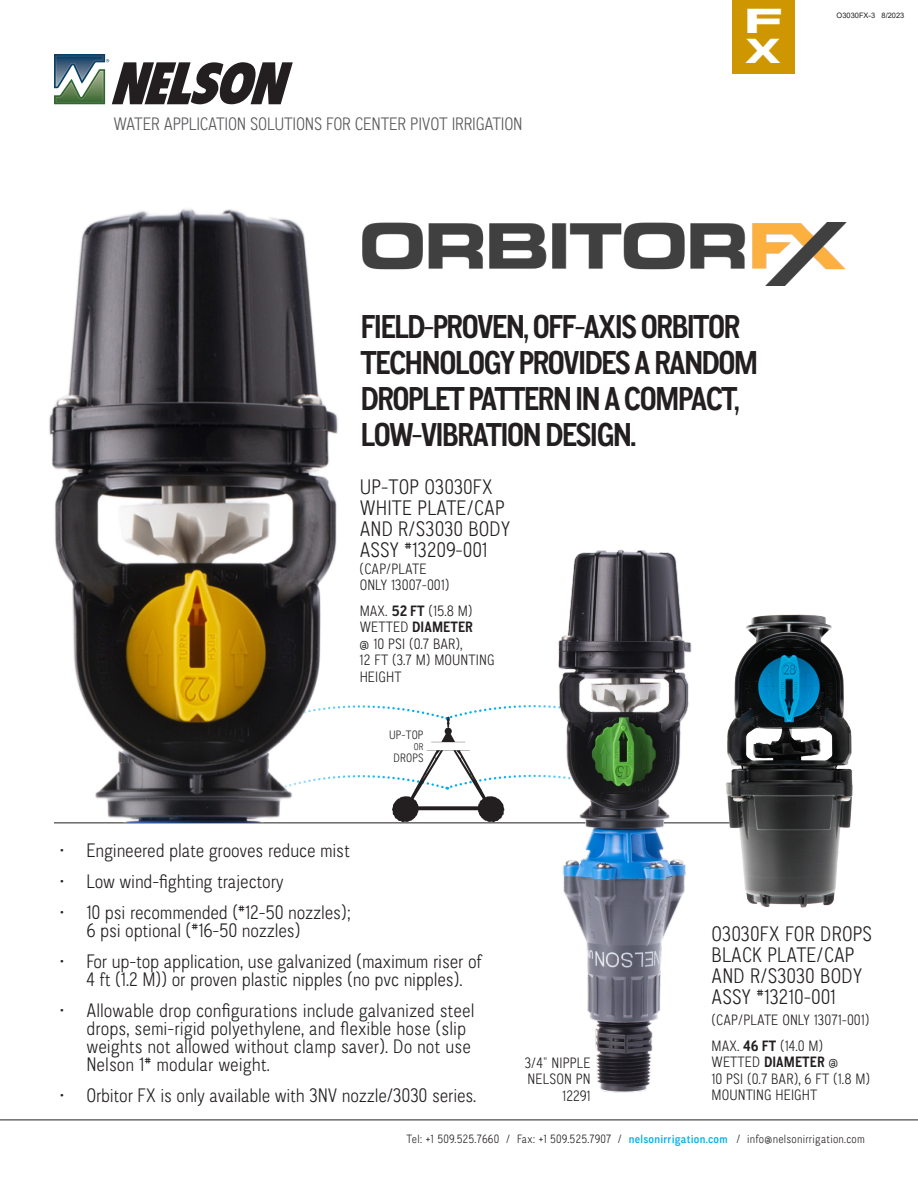
<style>
.page{position:relative;width:918px;height:1188px;background:#fff}
.page>*{position:absolute;margin:0;border:0;box-sizing:border-box;transform-origin:0 0}
.Headline_Leads{font:700 33px/36px "CA Normal";letter-spacing:-.055em;color:#231f20}
.t1{font:700 expanded 33px "Square 721 BT";color:#fff;scale:1.28 1}
.t2{font:700 expanded 33px "Square 721 BT";color:#fff}
.t3{font:300 21px/21px "CA Normal";letter-spacing:.005em;color:#231f20}
.t4{font:300 19.5px/18px "CA Normal";letter-spacing:-.01em;color:#231f20}
.t5{font:300 18px "CA Normal";letter-spacing:-.015em;color:#57585a}
.t6{font:300 15px/16.5px "CA Normal";letter-spacing:.005em;color:#231f20}
.t7{font:300 12.15px "CA Normal";letter-spacing:.005em;color:#231f20}
.t8{font:300 12px "CA Normal";letter-spacing:.02em;color:#231f20}
.t9{font:300 9.75px "CA Normal";color:#231f20}
.t10{font:7.5px "Arial";color:#231f20}
.s1{font-weight:700}
.s2{font-weight:500;color:#00aeef}
</style>
<div class="page">
<svg style="left:54px;top:54px;width:239px;height:50px"></svg>
<svg style="left:216px;top:705px;width:339px;height:118px"></svg>
<hr style="left:0;top:1120px;width:918px;height:1px;background:#231f20">
<hr style="left:54px;top:823px;width:723px;height:1px;background:#231f20">
<div style="left:732px;top:0;width:62px;height:73px;background:#ce9601"></div>
<img style="left:49px;top:209px;width:376px;height:613px">
<img style="left:555px;top:549px;width:125px;height:544px">
<img style="left:672px;top:608px;width:181px;height:321px">
<img style="left:360px;top:222px;width:487px;height:64px">
<p class="t5" style="left:114px;top:112px;width:411px">WATER APPLICATION SOLUTIONS FOR CENTER PIVOT IRRIGATION</p>
<p class="t1" style="left:745px;top:2px;width:31px">F</p>
<p class="t2" style="left:746px;top:32px;width:36px">X</p>
<p class="t10" style="left:837px;top:11px;width:69px">O3030FX-3 8/2023</p>
<p class="Headline_Leads" style="left:361px;top:308px;width:399px">FIELD-PROVEN, OFF-AXIS ORBITOR<br>TECHNOLOGY PROVIDES A RANDOM<br>DROPLET PATTERN IN A COMPACT,<br>LOW-VIBRATION DESIGN.</p>
<p class="t3" style="left:360px;top:476px;width:135px">UP-TOP O3030FX</p>
<p class="t3" style="left:360px;top:497px;width:147px">WHITE PLATE/CAP</p>
<p class="t3" style="left:360px;top:518px;width:152px">AND R/S3030 BODY<br>ASSY #13209-001</p>
<p class="t6" style="left:360px;top:560px;width:91px">(CAP/PLATE<br>ONLY 13007-001)</p>
<p class="t6" style="left:360px;top:602px;width:114px">MAX. <span class="s1">52 FT</span> (15.8 M)</p>
<p class="t6" style="left:360px;top:619px;width:115px">WETTED <span class="s1">DIAMETER </span>@ 10 PSI (0.7 BAR),</p>
<p class="t6" style="left:360px;top:652px;width:136px">12 FT (3.7 M) MOUNTING<br>HEIGHT</p>
<p class="t7" style="left:389px;top:727px;width:36px">UP-TOP</p>
<p class="t9" style="left:414px;top:741px;width:11px">OR</p>
<p class="t7" style="left:394px;top:750px;width:32px">DROPS</p>
<p class="t4" style="left:59px;top:841px;width:292px">• Engineered plate grooves reduce mist</p>
<p class="t4" style="left:59px;top:872px;width:226px">• Low wind-fighting trajectory</p>
<p class="t4" style="left:86px;top:903px;width:266px;text-indent:-27px">• 10 psi recommended (#12-50 nozzles);<br>6 psi optional (#16-50 nozzles)</p>
<p class="t4" style="left:59px;top:952px;width:425px;text-align:center">• For up-top application, use galvanized (maximum riser of<br>4 ft (1.2 M)) or proven plastic nipples (no pvc nipples).</p>
<p class="t4" style="left:86px;top:1001px;width:390px;text-indent:-27px">• Allowable drop configurations include galvanized steel drops, semi-rigid polyethylene, and flexible hose (slip weights not allowed without clamp saver). Do not use Nelson 1# modular weight.</p>
<p class="t4" style="left:59px;top:1086px;width:418px">• Orbitor FX is only available with 3NV nozzle/3030 series.</p>
<p class="t6" style="left:525px;top:1054px;width:67px">3/4" NIPPLE</p>
<p class="t6" style="left:528px;top:1070px;width:65px">NELSON PN</p>
<p class="t6" style="left:562px;top:1087px;width:30px">12291</p>
<p class="t3" style="left:712px;top:923px;width:162px">O3030FX FOR DROPS</p>
<p class="t3" style="left:712px;top:944px;width:145px">BLACK PLATE/CAP</p>
<p class="t3" style="left:712px;top:965px;width:152px">AND R/S3030 BODY<br>ASSY #13210-001</p>
<p class="t6" style="left:711px;top:1012px;width:160px">(CAP/PLATE ONLY 13071-001)</p>
<p class="t6" style="left:712px;top:1037px;width:113px">MAX. <span class="s1">46 FT</span> (14.0 M)</p>
<p class="t6" style="left:711px;top:1054px;width:160px">WETTED <span class="s1">DIAMETER</span> @<br>10 PSI (0.7 BAR), 6 FT (1.8 M)<br>MOUNTING HEIGHT</p>
<p class="t8" style="left:407px;top:1131px;width:460px">Tel: +1 509.525.7660 / Fax: +1 509.525.7907 / <span class="s2">nelsonirrigation.com</span> / info@nelsonirrigation.com</p>
</div>
